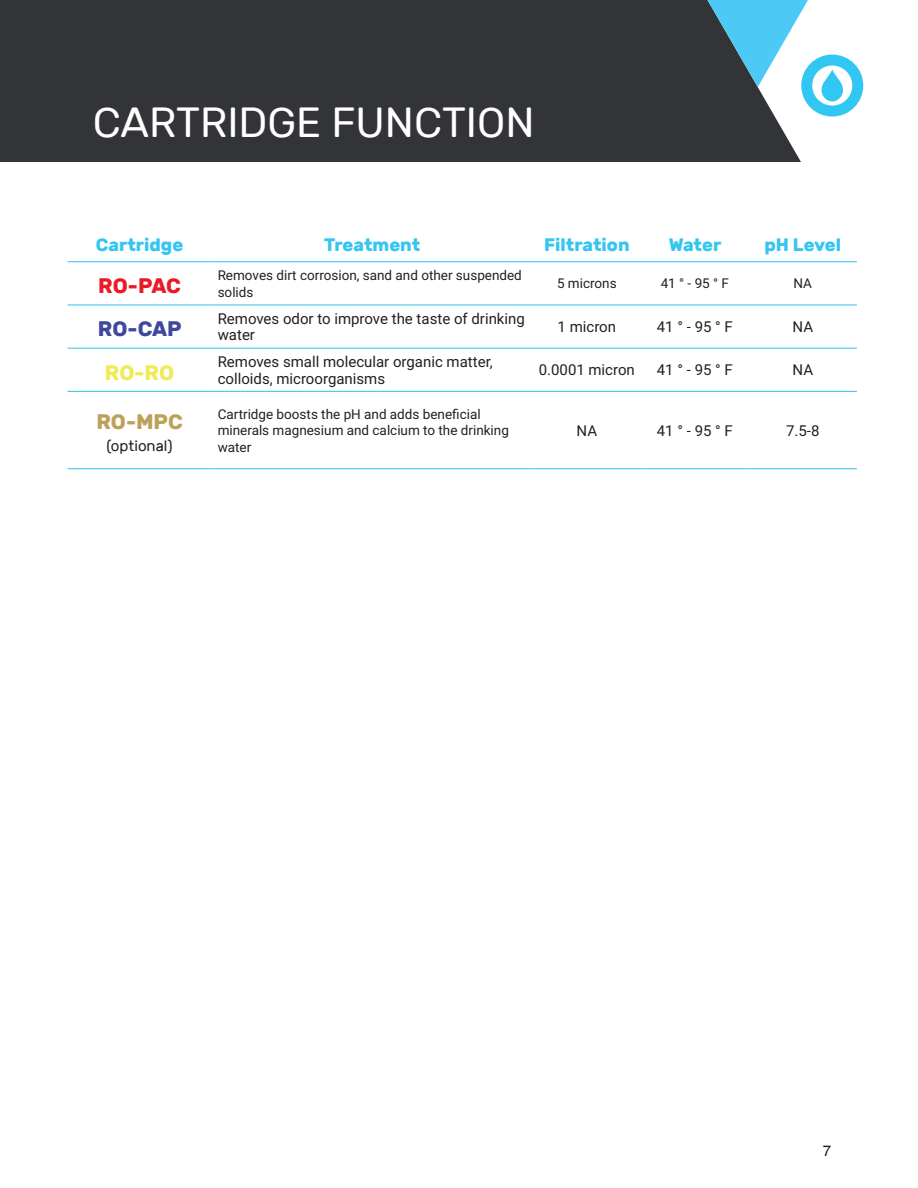
<style>
.page{position:relative;width:918px;height:1188px;background:#fff}
.page>*{position:absolute;margin:0;border:0;box-sizing:border-box;transform-origin:0 0}
.t1{font:42px "Rubik";color:#fff}
.t2{font:700 21px "Rubik";color:#ea1b27}
.t3{font:700 21px "Rubik";color:#3e489f}
.t4{font:700 21px "Rubik";color:#bca15a}
.t5{font:700 21px "Rubik";color:#efeb57}
.t6{font:700 18px "Rubik";color:#34c6f0}
.t7{font:15px/16.5px "Roboto";color:#241f1f}
.t8{font:15px "Rubik";color:#241f1f}
.t9{font:15px "Helvetica";color:#241f1f}
.t10{font:13.5px/16.5px "Roboto";color:#241f1f}
</style>
<div class="page">
<div style="left:0;top:0;width:918px;height:162px;background:#323437"></div>
<svg style="left:707px;top:0;width:211px;height:348px"></svg>
<svg style="left:707px;top:0;width:156px;height:117px"></svg>
<hr style="left:68px;top:262px;width:144px;height:1px;background:#2ec2ed">
<hr style="left:212px;top:262px;width:321px;height:1px;background:#2ec2ed">
<hr style="left:533px;top:262px;width:108px;height:1px;background:#2ec2ed">
<hr style="left:641px;top:262px;width:108px;height:1px;background:#2ec2ed">
<hr style="left:749px;top:262px;width:108px;height:1px;background:#2ec2ed">
<hr style="left:68px;top:305px;width:144px;height:1px;background:#2ec2ed">
<hr style="left:212px;top:305px;width:321px;height:1px;background:#2ec2ed">
<hr style="left:533px;top:305px;width:108px;height:1px;background:#2ec2ed">
<hr style="left:641px;top:305px;width:108px;height:1px;background:#2ec2ed">
<hr style="left:749px;top:305px;width:108px;height:1px;background:#2ec2ed">
<hr style="left:68px;top:348px;width:144px;height:1px;background:#2ec2ed">
<hr style="left:212px;top:348px;width:321px;height:1px;background:#2ec2ed">
<hr style="left:533px;top:348px;width:108px;height:1px;background:#2ec2ed">
<hr style="left:641px;top:348px;width:108px;height:1px;background:#2ec2ed">
<hr style="left:749px;top:348px;width:108px;height:1px;background:#2ec2ed">
<hr style="left:68px;top:391px;width:144px;height:1px;background:#2ec2ed">
<hr style="left:212px;top:391px;width:321px;height:1px;background:#2ec2ed">
<hr style="left:533px;top:391px;width:108px;height:1px;background:#2ec2ed">
<hr style="left:641px;top:391px;width:108px;height:1px;background:#2ec2ed">
<hr style="left:749px;top:391px;width:108px;height:1px;background:#2ec2ed">
<hr style="left:68px;top:468px;width:144px;height:1px;background:#2ec2ed">
<hr style="left:212px;top:468px;width:321px;height:1px;background:#2ec2ed">
<hr style="left:533px;top:468px;width:108px;height:1px;background:#2ec2ed">
<hr style="left:641px;top:468px;width:108px;height:1px;background:#2ec2ed">
<hr style="left:749px;top:468px;width:108px;height:1px;background:#2ec2ed">
<h1 class="t1" style="left:93px;top:100px;width:443px">CARTRIDGE FUNCTION</h1>
<p class="t6" style="left:96px;top:234px;width:89px">Cartridge</p>
<p class="t6" style="left:324px;top:234px;width:98px">Treatment</p>
<p class="t6" style="left:544px;top:234px;width:87px">Filtration</p>
<p class="t6" style="left:669px;top:234px;width:54px">Water</p>
<p class="t6" style="left:764px;top:234px;width:78px">pH Level</p>
<h2 class="t2" style="left:98px;top:274px;width:84px">RO-PAC</h2>
<p class="t10" style="left:218px;top:267px;width:306px">Removes dirt corrosion, sand and other suspended solids</p>
<p class="t10" style="left:557px;top:275px;width:61px">5 microns</p>
<p class="t10" style="left:661px;top:275px;width:70px">41 ° - 95 ° F</p>
<p class="t10" style="left:794px;top:275px;width:20px">NA</p>
<h2 class="t3" style="left:98px;top:317px;width:85px">RO-CAP</h2>
<p class="t7" style="left:218px;top:310px;width:309px">Removes odor to improve the taste of drinking water</p>
<p class="t7" style="left:558px;top:318px;width:60px">1 micron</p>
<p class="t7" style="left:657px;top:318px;width:77px">41 ° - 95 ° F</p>
<p class="t7" style="left:793px;top:318px;width:22px">NA</p>
<h2 class="t5" style="left:105px;top:360px;width:71px">RO-RO</h2>
<p class="t7" style="left:218px;top:353px;width:277px">Removes small molecular organic matter, colloids, microorganisms</p>
<p class="t7" style="left:539px;top:361px;width:97px">0.0001 micron</p>
<p class="t7" style="left:657px;top:361px;width:77px">41 ° - 95 ° F</p>
<p class="t7" style="left:793px;top:361px;width:22px">NA</p>
<h2 class="t4" style="left:96px;top:409px;width:88px">RO-MPC</h2>
<p class="t8" style="left:106px;top:437px;width:68px">(optional)</p>
<p class="t10" style="left:218px;top:405px;width:293px">Cartridge boosts the pH and adds beneficial minerals magnesium and calcium to the drinking water</p>
<p class="t7" style="left:577px;top:422px;width:22px">NA</p>
<p class="t7" style="left:657px;top:422px;width:77px">41 ° - 95 ° F</p>
<p class="t7" style="left:786px;top:422px;width:35px">7.5-8</p>
<p class="t9" style="left:823px;top:1142px;width:10px">7</p>
</div>
